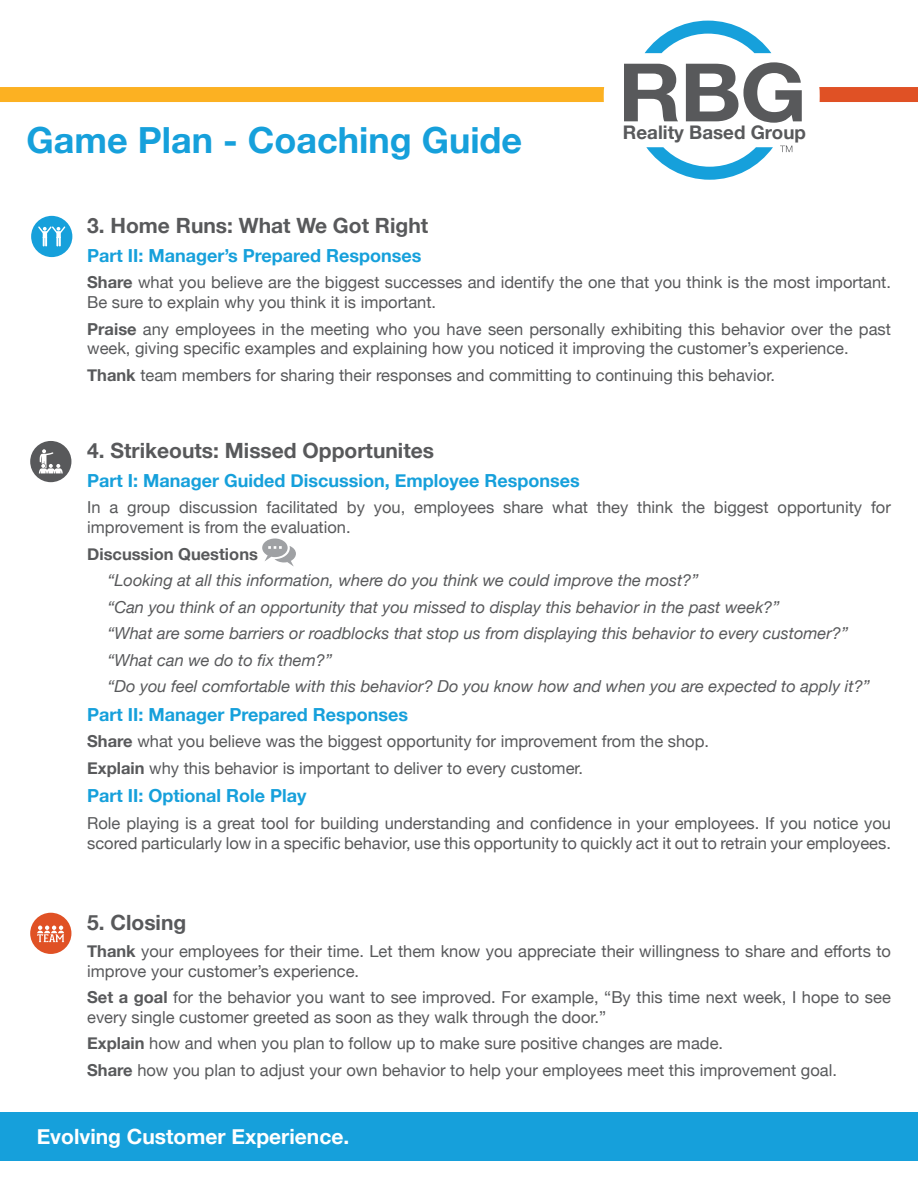
<style>
.page{position:relative;width:918px;height:1188px;background:#fff}
.page>*{position:absolute;margin:0;border:0;box-sizing:border-box;transform-origin:0 0}
.t1{font:700 36px "Helvetica Neue";color:#16a0db}
.t2{font:700 21px "Helvetica Neue";color:#58595b}
.t3{font:700 21px "Helvetica Neue";color:#fff}
.t4{font:700 18.75px "Helvetica Neue";color:#58595b}
.t5{font:700 18px "Helvetica Neue";color:#16a0db}
.t6{font:16.5px/19.8px "Helvetica Neue";color:#58595b}
.t7{font:italic 16.5px/26.5px "Helvetica Neue";color:#58595b}
.t8{font:700 16.5px "Helvetica Neue";color:#58595b}
.s1{font-weight:700}
</style>
<div class="page">
<svg style="left:29px;top:911px;width:44px;height:44px"></svg>
<div style="left:27px;top:910px;width:47px;height:47px;border:3px solid #fff;border-radius:50%"></div>
<svg style="left:37px;top:926px;width:27px;height:16px"></svg>
<svg style="left:30px;top:214px;width:44px;height:45px"></svg>
<div style="left:28px;top:213px;width:47px;height:47px;border:3px solid #fff;border-radius:50%"></div>
<svg style="left:38px;top:226px;width:27px;height:20px"></svg>
<div style="left:0;top:1112px;width:918px;height:49px;background:#16a0db"></div>
<svg style="left:29px;top:439px;width:44px;height:45px"></svg>
<div style="left:27px;top:438px;width:47px;height:47px;border:3px solid #fff;border-radius:50%"></div>
<svg style="left:39px;top:449px;width:24px;height:24px"></svg>
<svg style="left:262px;top:538px;width:34px;height:29px"></svg>
<div style="left:0;top:87px;width:709px;height:15px;background:#fcb122"></div>
<div style="left:819px;top:87px;width:99px;height:15px;background:#e05125"></div>
<svg style="left:604px;top:20px;width:216px;height:133px"></svg>
<svg style="left:780px;top:146px;width:12px;height:6px"></svg>
<svg style="left:645px;top:21px;width:126px;height:32px"></svg>
<svg style="left:646px;top:147px;width:127px;height:33px"></svg>
<svg style="left:624px;top:64px;width:54px;height:57px"></svg>
<svg style="left:686px;top:62px;width:116px;height:61px"></svg>
<h1 class="t1" style="left:26px;top:112px;width:497px">Game Plan - Coaching Guide</h1>
<p class="t4" style="left:623px;top:118px;width:184px">Reality Based Group</p>
<p class="t2" style="left:87px;top:209px;width:343px">3. Home Runs: What We Got Right</p>
<p class="t5" style="left:87px;top:241px;width:336px">Part II: Manager’s Prepared Responses</p>
<p class="t6" style="left:87px;top:273px;width:805px"><span class="s1">Share</span> what you believe are the biggest successes and identify the one that you think is the most important.<br>Be sure to explain why you think it is important.</p>
<p class="t6" style="left:87px;top:320px;width:805px"><span class="s1">Praise</span> any employees in the meeting who you have seen personally exhibiting this behavior over the past week, giving specific examples and explaining how you noticed it improving the customer’s experience.</p>
<p class="t6" style="left:87px;top:366px;width:689px"><span class="s1">Thank</span> team members for sharing their responses and committing to continuing this behavior.</p>
<p class="t2" style="left:87px;top:434px;width:348px">4. Strikeouts: Missed Opportunites</p>
<p class="t5" style="left:87px;top:466px;width:494px">Part I: Manager Guided Discussion, Employee Responses</p>
<p class="t6" style="left:87px;top:499px;width:805px">In a group discussion facilitated by you, employees share what they think the biggest opportunity for improvement is from the evaluation.</p>
<p class="t8" style="left:87px;top:541px;width:172px">Discussion Questions</p>
<p class="t7" style="left:107px;top:568px;width:764px">“Looking at all this information, where do you think we could improve the most?”<br>“Can you think of an opportunity that you missed to display this behavior in the past week?”<br>“What are some barriers or roadblocks that stop us from displaying this behavior to every customer?” “What can we do to fix them?”<br>“Do you feel comfortable with this behavior? Do you know how and when you are expected to apply it?”</p>
<p class="t5" style="left:87px;top:700px;width:322px">Part II: Manager Prepared Responses</p>
<p class="t6" style="left:87px;top:729px;width:623px;line-height:26.5px"><span class="s1">Share</span> what you believe was the biggest opportunity for improvement from the shop.<br><span class="s1">Explain</span> why this behavior is important to deliver to every customer.</p>
<p class="t5" style="left:87px;top:782px;width:221px">Part II: Optional Role Play</p>
<p class="t6" style="left:87px;top:814px;width:805px">Role playing is a great tool for building understanding and confidence in your employees. If you notice you scored particularly low in a specific behavior, use this opportunity to quickly act it out to retrain your employees.</p>
<p class="t2" style="left:87px;top:906px;width:101px">5. Closing</p>
<p class="t6" style="left:87px;top:942px;width:805px"><span class="s1">Thank</span> your employees for their time. Let them know you appreciate their willingness to share and efforts to improve your customer’s experience.</p>
<p class="t6" style="left:87px;top:988px;width:805px"><span class="s1">Set a goal</span> for the behavior you want to see improved. For example, “By this time next week, I hope to see every single customer greeted as soon as they walk through the door.”</p>
<p class="t6" style="left:87px;top:1031px;width:751px;line-height:26.5px"><span class="s1">Explain</span> how and when you plan to follow up to make sure positive changes are made.<br><span class="s1">Share</span> how you plan to adjust your own behavior to help your employees meet this improvement goal.</p>
<p class="t3" style="left:37px;top:1120px;width:314px">Evolving Customer Experience.</p>
</div>
